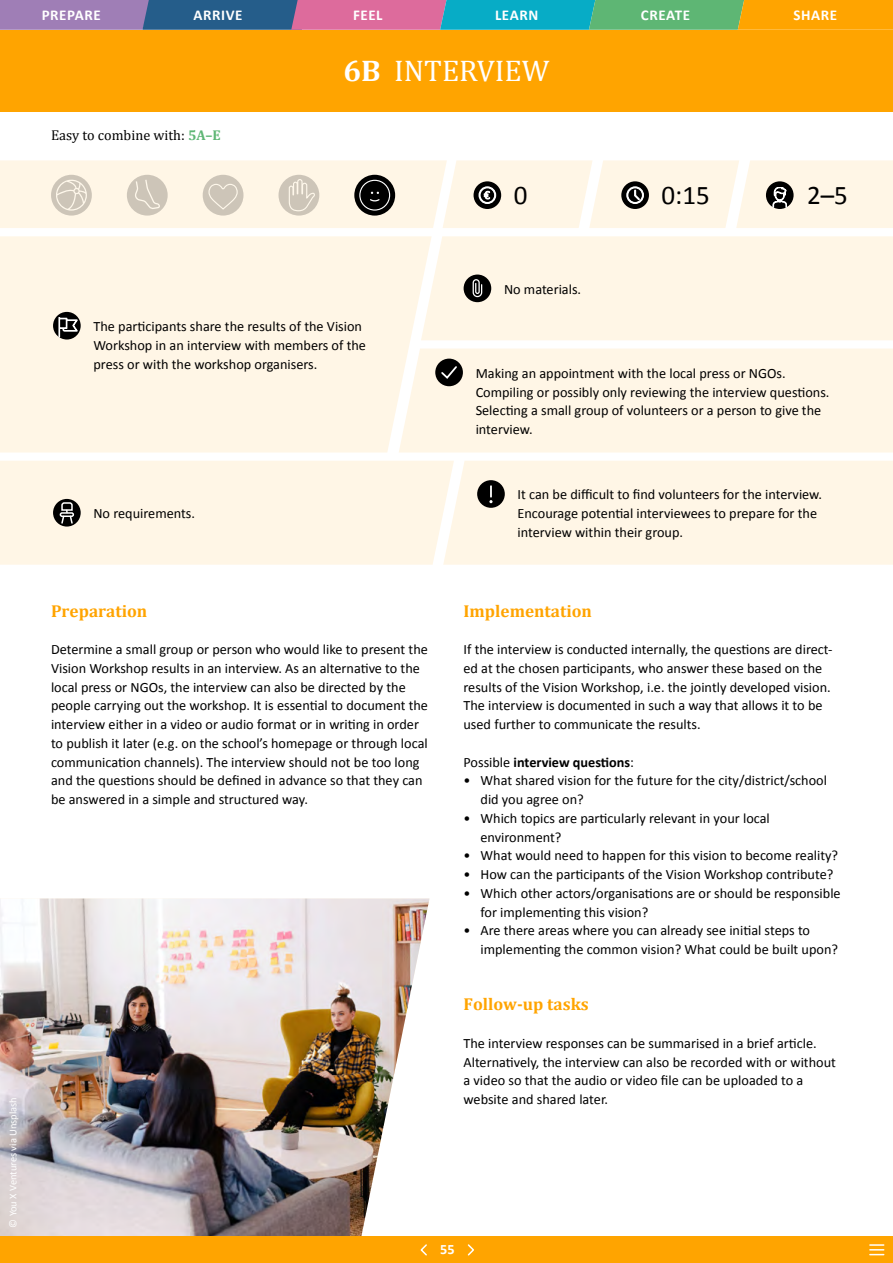
<style>
.page{position:relative;width:893px;height:1263px;background:#fff}
.page>*{position:absolute;margin:0;border:0;box-sizing:border-box;transform-origin:0 0}
.t1{font:30px "Cambria";color:#fff}
.t2{font:27px "Calibri";color:#000}
.t3{font:700 17.25px "Cambria";color:#ffa400}
.t4{font:700 15px "Calibri";letter-spacing:.04em;color:#fff}
.t5{font:14.25px/18.8px "Calibri";color:#000}
.t6{font:700 14.25px "Calibri";color:#000}
.t7{font:14.25px "Cambria";color:#000}
.t8{font:700 14.25px "Calibri";color:#fff}
.t9{font:10.5px "Calibri";color:#fff}
.s1{font-weight:700;color:#5eb674}
.s2{font-weight:700}
.s3{font-weight:400}
</style>
<div class="page">
<div style="left:0;top:30px;width:893px;height:82px;background:#ffa400"></div>
<div style="left:0;top:236px;width:421px;height:216px;background:#fff6e6"></div>
<div style="left:421px;top:236px;width:472px;height:104px;background:#fff6e6"></div>
<div style="left:399px;top:348px;width:494px;height:104px;background:#fff6e6"></div>
<div style="left:0;top:461px;width:443px;height:104px;background:#fff6e6"></div>
<div style="left:443px;top:461px;width:450px;height:104px;background:#fff6e6"></div>
<svg style="left:0;top:0;width:893px;height:30px;background:#828d83"></svg>
<div style="left:53px;top:499px;width:28px;height:27px;background:#000;border-radius:50%"></div>
<svg style="left:60px;top:502px;width:14px;height:23px"></svg>
<div style="left:464px;top:275px;width:27px;height:27px;background:#000;border-radius:50%"></div>
<svg style="left:473px;top:279px;width:9px;height:18px"></svg>
<img style="left:0;top:898px;width:429px;height:338px">
<div style="left:0;top:1236px;width:893px;height:27px;background:#ffa400"></div>
<svg style="left:870px;top:1244px;width:14px;height:11px"></svg>
<svg style="left:467px;top:1244px;width:7px;height:12px"></svg>
<svg style="left:420px;top:1244px;width:7px;height:12px"></svg>
<svg style="left:0;top:160px;width:893px;height:68px;background:#f0e8da"></svg>
<div style="left:477px;top:480px;width:28px;height:28px;background:#000;border-radius:50%"></div>
<svg style="left:489px;top:486px;width:4px;height:17px"></svg>
<div style="left:435px;top:359px;width:28px;height:27px;background:#000;border-radius:50%"></div>
<svg style="left:441px;top:366px;width:16px;height:13px"></svg>
<svg style="left:53px;top:312px;width:28px;height:27px"></svg>
<svg style="left:59px;top:317px;width:18px;height:20px"></svg>
<p class="t4" style="left:25px;top:5px;width:95px">VORBEREITEN</p>
<p class="t4" style="left:176px;top:5px;width:86px">ANKOMMEN</p>
<p class="t4" style="left:341px;top:5px;width:54px">FÜHLEN</p>
<p class="t4" style="left:491px;top:5px;width:54px">LERNEN</p>
<p class="t4" style="left:624px;top:5px;width:84px">ENTWERFEN</p>
<p class="t4" style="left:793px;top:5px;width:47px">TEILEN</p>
<p class="t4" style="left:42px;top:5px;width:61px">PREPARE</p>
<p class="t4" style="left:193px;top:5px;width:51px">ARRIVE</p>
<p class="t4" style="left:353px;top:5px;width:31px">FEEL</p>
<p class="t4" style="left:495px;top:5px;width:45px">LEARN</p>
<p class="t4" style="left:641px;top:5px;width:51px">CREATE</p>
<p class="t4" style="left:793px;top:5px;width:45px">SHARE</p>
<p class="t7" style="left:51px;top:127px;width:171px">Easy to combine with: <span class="s1">5A–E</span></p>
<h1 class="t1" style="left:344px;top:53px;width:207px"><span class="s2">6B</span> INTERVIEW</h1>
<h2 class="t2" style="left:514px;top:178px;width:15px">0</h2>
<p class="t5" style="left:504px;top:280px;width:79px">No materials.</p>
<h2 class="t2" style="left:661px;top:178px;width:50px">0:15</h2>
<h2 class="t2" style="left:807px;top:178px;width:42px">2–5</h2>
<p class="t9" style="left:6px;top:1227px;width:132px;rotate:-90deg">© You X Ventures via Unsplash</p>
<p class="t5" style="left:93px;top:317px;width:274px">The participants share the results of the Vision<br>Workshop in an interview with members of the press or with the workshop organisers.</p>
<p class="t5" style="left:93px;top:504px;width:103px">No requirements.</p>
<p class="t3" style="left:51px;top:598px;width:98px">Preparation</p>
<p class="t5" style="left:51px;top:640px;width:379px">Determine a small group or person who would like to present the Vision Workshop results in an interview. As an alternative to the local press or NGOs, the interview can also be directed by the people carrying out the workshop. It is essential to document the interview either in a video or audio format or in writing in order to publish it later (e.g. on the school’s homepage or through local communication channels). The interview should not be too long and the questions should be defined in advance so that they can be answered in a simple and structured way.</p>
<p class="t5" style="left:476px;top:364px;width:355px">Making an appointment with the local press or NGOs.<br>Compiling or possibly only reviewing the interview questions.<br>Selecting a small group of volunteers or a person to give the interview.</p>
<p class="t5" style="left:518px;top:485px;width:306px">It can be difficult to find volunteers for the interview.<br>Encourage potential interviewees to prepare for the interview within their group.</p>
<p class="t3" style="left:463px;top:598px;width:130px">Implementation</p>
<p class="t5" style="left:463px;top:640px;width:371px">If the interview is conducted internally, the questions are direct&shy;ed at the chosen participants, who answer these based on the results of the Vision Workshop, i.e. the jointly developed vision.<br>The interview is documented in such a way that allows it to be used further to communicate the results.</p>
<p class="t6" style="left:463px;top:753px;width:172px"><span class="s3">Possible</span> interview questions<span class="s3">:</span></p>
<p class="t5" style="left:480px;top:771px;width:348px;text-indent:-17px">• What shared vision for the future for the city/district/school did you agree on?</p>
<p class="t5" style="left:480px;top:809px;width:291px;text-indent:-17px">• Which topics are particularly relevant in your local environment?</p>
<p class="t5" style="left:463px;top:846px;width:376px">• What would need to happen for this vision to become reality?</p>
<p class="t5" style="left:463px;top:865px;width:371px">• How can the participants of the Vision Workshop contribute?</p>
<p class="t5" style="left:480px;top:884px;width:362px;text-indent:-17px">• Which other actors/organisations are or should be responsible for implementing this vision?</p>
<p class="t5" style="left:480px;top:921px;width:359px;text-indent:-17px">• Are there areas where you can already see initial steps to implementing the common vision? What could be built upon?</p>
<p class="t3" style="left:463px;top:992px;width:127px">Follow-up tasks</p>
<p class="t5" style="left:463px;top:1034px;width:374px">The interview responses can be summarised in a brief article.<br>Alternatively, the interview can also be recorded with or without a video so that the audio or video file can be uploaded to a website and shared later.</p>
<p class="t8" style="left:440px;top:1240px;width:16px">55</p>
</div>
